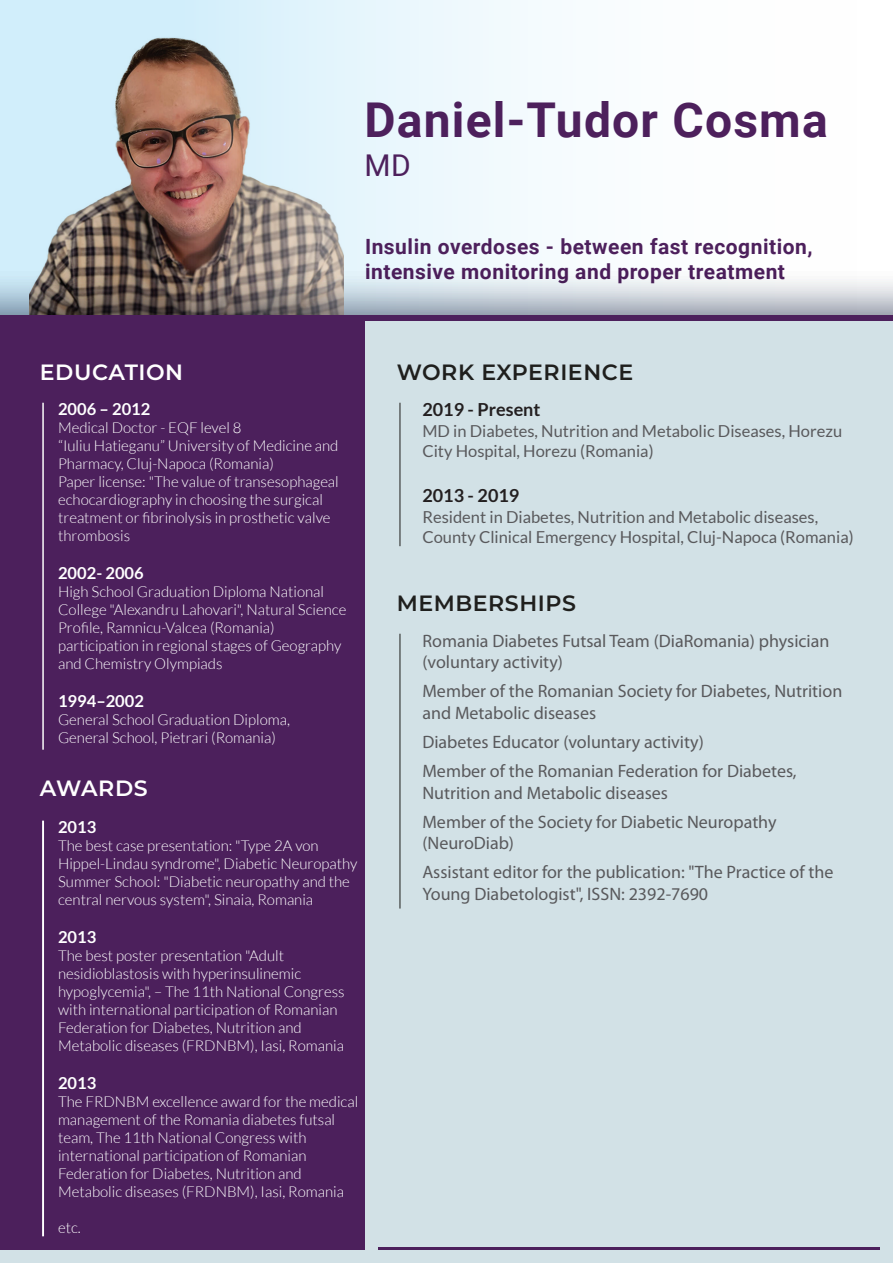
<style>
.page{position:relative;width:893px;height:1263px;background:#fff}
.page>*{position:absolute;margin:0;border:0;box-sizing:border-box;transform-origin:0 0}
.t1{font:700 48px "Roboto";letter-spacing:.025em;color:#4d205c}
.t2{font:30px "Roboto";color:#4d205c}
.t3{font:600 22.05px "Montserrat";letter-spacing:.025em;color:#1f1f1d}
.t4{font:600 22.05px "Montserrat";letter-spacing:.025em;color:#fff}
.t5{font:700 21px/25.2px "Roboto";letter-spacing:.025em;color:#4d205c}
.t6{font:18px/29.1px "Myriad Pro";color:#59595c}
.t7{font:700 18px "Lato";color:#231f20}
.t8{font:16.5px/19.8px "Lato";color:#59595c}
.t9{font:700 16.5px "Lato";color:#fff}
.t10{font:300 15px/18px "Lato";color:#fff}
</style>
<div class="page">
<div style="left:0;top:0;width:893px;height:340px;background:#d1eefb"></div>
<img style="left:45px;top:37px;width:131px;height:227px">
<svg style="left:176px;top:0;width:717px;height:264px;background:#e9eced"></svg>
<div style="left:0;top:316px;width:893px;height:947px;background:#d2e1e6"></div>
<div style="left:0;top:321px;width:364px;height:928px;background:#4c205c"></div>
<hr style="left:400px;top:403px;width:1px;height:143px;background:#1f1f1d">
<hr style="left:42px;top:403px;width:2px;height:347px;background:#fff">
<hr style="left:42px;top:821px;width:2px;height:415px;background:#fff">
<hr style="left:399px;top:634px;width:1px;height:274px;background:#1f1f1d">
<svg style="left:0;top:264px;width:893px;height:52px;background:#afafb2"></svg>
<div style="left:0;top:316px;width:893px;height:5px;background:#4c205c"></div>
<img style="left:378px;top:1248px;width:501px;height:1px">
<h1 class="t1" style="left:364px;top:87px;width:465px">Daniel-Tudor Cosma</h1>
<h2 class="t2" style="left:364px;top:145px;width:48px">MD</h2>
<h3 class="t5" style="left:365px;top:233px;width:449px">Insulin overdoses - between fast recognition, intensive monitoring and proper treatment</h3>
<h3 class="t4" style="left:40px;top:357px;width:145px">EDUCATION</h3>
<h3 class="t3" style="left:397px;top:357px;width:238px">WORK EXPERIENCE</h3>
<p class="t9" style="left:58px;top:399px;width:94px">2006 – 2012</p>
<p class="t10" style="left:58px;top:419px;width:282px">Medical Doctor - EQF level 8<br>“Iuliu Hatieganu” University of Medicine and Pharmacy, Cluj-Napoca (Romania)<br>Paper license: "The value of transesophageal echocardiography in choosing the surgical treatment or fibrinolysis in prosthetic valve thrombosis</p>
<p class="t9" style="left:58px;top:563px;width:87px">2002- 2006</p>
<p class="t10" style="left:58px;top:582px;width:290px">High School Graduation Diploma National College "Alexandru Lahovari", Natural Science Profile, Ramnicu-Valcea (Romania) participation in regional stages of Geography and Chemistry Olympiads</p>
<p class="t9" style="left:58px;top:691px;width:87px">1994–2002</p>
<p class="t10" style="left:58px;top:710px;width:233px">General School Graduation Diploma,<br>General School, Pietrari (Romania)</p>
<h3 class="t4" style="left:40px;top:774px;width:109px">AWARDS</h3>
<p class="t9" style="left:58px;top:817px;width:40px">2013</p>
<p class="t10" style="left:58px;top:836px;width:301px">The best case presentation: "Type 2A von Hippel-Lindau syndrome", Diabetic Neuropathy Summer School: "Diabetic neuropathy and the central nervous system", Sinaia, Romania</p>
<p class="t9" style="left:58px;top:927px;width:40px">2013</p>
<p class="t10" style="left:58px;top:946px;width:288px">The best poster presentation "Adult nesidioblastosis with hyperinsulinemic hypoglycemia", – The 11th National Congress with international participation of Romanian Federation for Diabetes, Nutrition and Metabolic diseases (FRDNBM), Iasi, Romania</p>
<p class="t9" style="left:58px;top:1073px;width:40px">2013</p>
<p class="t10" style="left:58px;top:1092px;width:302px">The FRDNBM excellence award for the medical management of the Romania diabetes futsal team, The 11th National Congress with international participation of Romanian Federation for Diabetes, Nutrition and Metabolic diseases (FRDNBM), Iasi, Romania</p>
<p class="t10" style="left:58px;top:1218px;width:24px">etc.</p>
<p class="t7" style="left:422px;top:399px;width:120px">2019 - Present</p>
<p class="t8" style="left:422px;top:421px;width:421px">MD in Diabetes, Nutrition and Metabolic Diseases, Horezu<br>City Hospital, Horezu (Romania)</p>
<p class="t7" style="left:422px;top:485px;width:98px">2013 - 2019</p>
<p class="t8" style="left:422px;top:507px;width:433px">Resident in Diabetes, Nutrition and Metabolic diseases,<br>County Clinical Emergency Hospital, Cluj-Napoca (Romania)</p>
<h3 class="t3" style="left:397px;top:588px;width:181px">MEMBERSHIPS</h3>
<p class="t6" style="left:422px;top:629px;width:409px;line-height:21.6px">Romania Diabetes Futsal Team (DiaRomania) physician (voluntary activity)</p>
<p class="t6" style="left:422px;top:680px;width:421px;line-height:21.6px">Member of the Romanian Society for Diabetes, Nutrition and Metabolic diseases</p>
<p class="t6" style="left:422px;top:727px;width:376px">Diabetes Educator (voluntary activity)<br>Member of the Romanian Federation for Diabetes,</p>
<p class="t6" style="left:422px;top:778px;width:356px">Nutrition and Metabolic diseases<br>Member of the Society for Diabetic Neuropathy</p>
<p class="t6" style="left:422px;top:828px;width:413px">(NeuroDiab)<br>Assistant editor for the publication: "The Practice of the</p>
<p class="t6" style="left:422px;top:879px;width:287px">Young Diabetologist", ISSN: 2392-7690</p>
</div>
